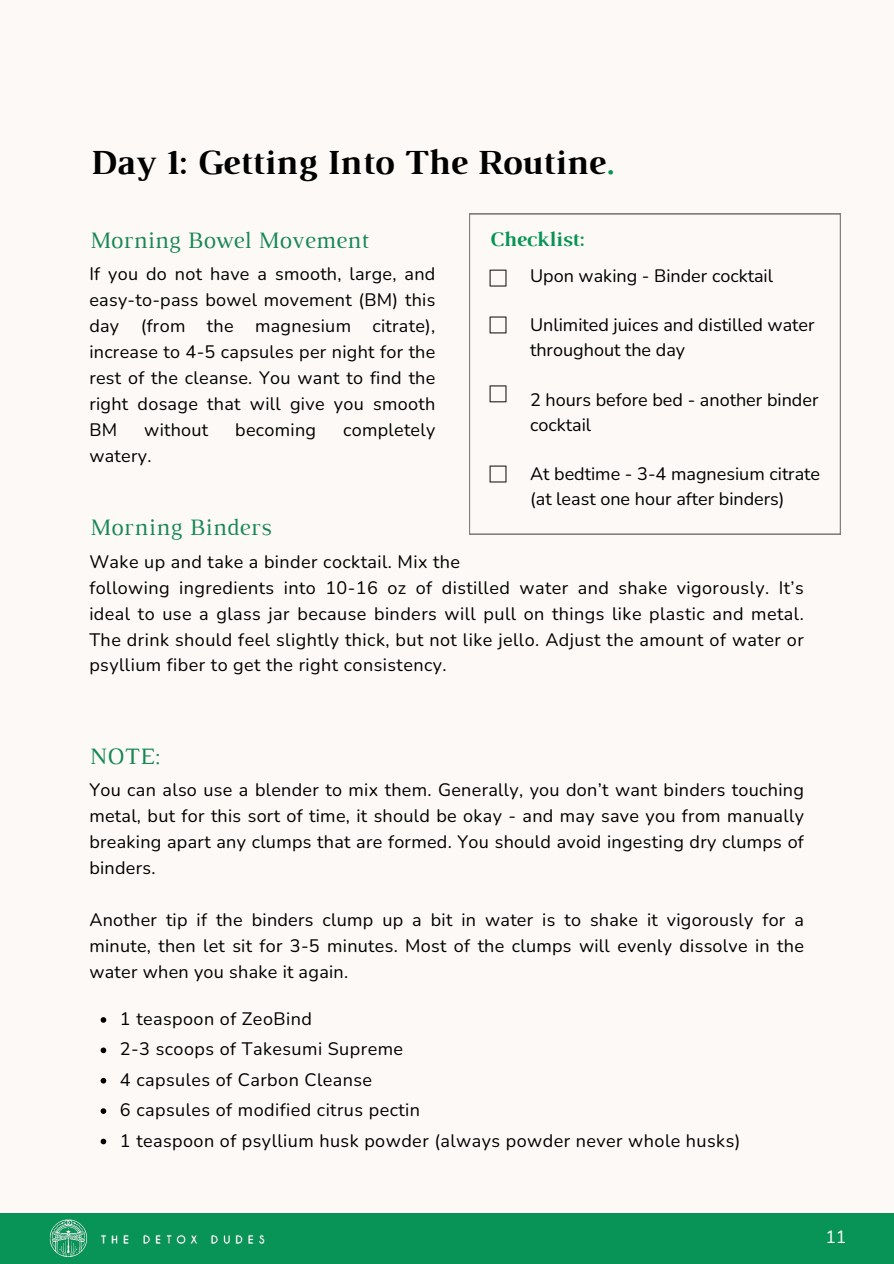
<style>
.page{position:relative;width:894px;height:1264px;background:#fff}
.page>*{position:absolute;margin:0;border:0;box-sizing:border-box;transform-origin:0 0}
.t1{font:700 36px "Luthier";color:#000}
.t2{font:24px "Luthier";color:#168755}
.t3{font:700 21px "Luthier";color:#089456}
.t4{font:18px/25.8px "Nunito";letter-spacing:.015em;color:#000;text-align:justify}
.t5{font:17.55px "Nunito";color:#fff}
.s1{color:#089456}
</style>
<div class="page">
<div style="left:0;top:0;width:893px;height:1263px;background:#fdf9f6"></div>
<svg style="left:469px;top:213px;width:371px;height:321px"></svg>
<svg style="left:489px;top:270px;width:17px;height:16px"></svg>
<svg style="left:489px;top:316px;width:17px;height:17px"></svg>
<svg style="left:489px;top:385px;width:17px;height:17px"></svg>
<svg style="left:489px;top:465px;width:17px;height:17px"></svg>
<svg style="left:101px;top:1017px;width:5px;height:5px"></svg>
<svg style="left:101px;top:1047px;width:5px;height:6px"></svg>
<svg style="left:101px;top:1077px;width:5px;height:6px"></svg>
<svg style="left:101px;top:1108px;width:5px;height:5px"></svg>
<svg style="left:101px;top:1138px;width:5px;height:6px"></svg>
<div style="left:0;top:1212px;width:893px;height:51px;background:#089456"></div>
<img style="left:49px;top:1219px;width:39px;height:38px">
<img style="left:100px;top:1234px;width:165px;height:10px">
<h1 class="t1" style="left:89px;top:149px;width:526px">Day 1: Getting Into The Routine<span class="s1">.</span></h1>
<p class="t2" style="left:89px;top:231px;width:281px">Morning Bowel Movement</p>
<p class="t4" style="left:89px;top:261px;width:347px">If you do not have a smooth, large, and easy-to-pass bowel movement (BM) this day (from the magnesium citrate), increase to 4-5 capsules per night for the rest of the cleanse. You want to find the right dosage that will give you smooth BM</p>
<p class="t4" style="left:144px;top:417px;width:65px">without</p>
<p class="t4" style="left:235px;top:417px;width:82px">becoming</p>
<p class="t4" style="left:343px;top:417px;width:94px">completely</p>
<p class="t4" style="left:89px;top:443px;width:64px">watery.</p>
<h3 class="t3" style="left:489px;top:231px;width:96px">Checklist:</h3>
<p class="t4" style="left:530px;top:263px;width:244px">Upon waking - Binder cocktail</p>
<h3 class="t4" style="left:530px;top:313px;width:286px;line-height:24.8px">Unlimited juices and distilled water throughout the day</h3>
<h4 class="t4" style="left:530px;top:387px;width:290px;line-height:24.8px">2 hours before bed - another binder cocktail</h4>
<p class="t4" style="left:530px;top:462px;width:291px;line-height:24.8px">At bedtime - 3-4 magnesium citrate (at least one hour after binders)</p>
<p class="t2" style="left:89px;top:519px;width:184px">Morning Binders</p>
<p class="t4" style="left:89px;top:549px;width:372px">Wake up and take a binder cocktail. Mix the</p>
<p class="t4" style="left:89px;top:575px;width:715px">following ingredients into 10-16 oz of distilled water and shake vigorously. It’s ideal to use a glass jar because binders will pull on things like plastic and metal.<br>The drink should feel slightly thick, but not like jello. Adjust the amount of water or psyllium fiber to get the right consistency.</p>
<p class="t2" style="left:89px;top:747px;width:72px">NOTE:</p>
<p class="t4" style="left:89px;top:777px;width:716px">You can also use a blender to mix them. Generally, you don’t want binders touching metal, but for this sort of time, it should be okay - and may save you from manually breaking apart any clumps that are formed. You should avoid ingesting dry clumps of binders.</p>
<p class="t4" style="left:89px;top:907px;width:716px">Another tip if the binders clump up a bit in water is to shake it vigorously for a minute, then let sit for 3-5 minutes. Most of the clumps will evenly dissolve in the water when you shake it again.</p>
<p class="t4" style="left:120px;top:1006px;width:193px">1 teaspoon of ZeoBind</p>
<h2 class="t4" style="left:120px;top:1036px;width:284px">2-3 scoops of Takesumi Supreme</h2>
<p class="t4" style="left:120px;top:1066px;width:254px">4 capsules of Carbon Cleanse</p>
<p class="t4" style="left:120px;top:1097px;width:301px">6 capsules of modified citrus pectin</p>
<p class="t4" style="left:120px;top:1127px;width:622px">1 teaspoon of psyllium husk powder (always powder never whole husks)</p>
<p class="t5" style="left:825px;top:1225px;width:23px">11</p>
</div>
